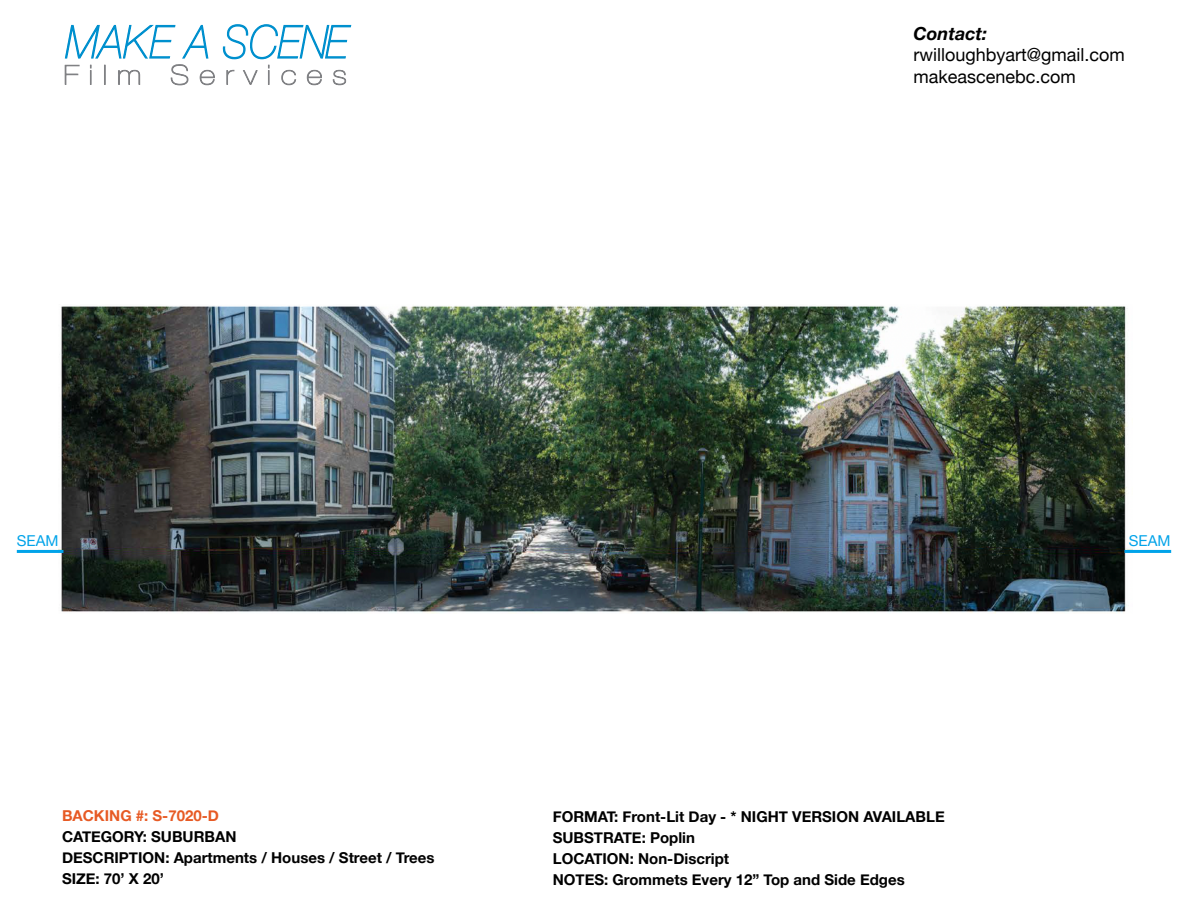
<style>
.page{position:relative;width:1188px;height:918px;background:#fff}
.page>*{position:absolute;margin:0;border:0;box-sizing:border-box;transform-origin:0 0}
.t1{font:18px/21.6px "Helvetica Neue";color:#000}
.t2{font:italic 700 18px "Helvetica Neue";color:#000}
.t3{font:700 15px/21px "Helvetica Neue";color:#000}
.t4{font:700 15px "Helvetica Neue";color:#e75a24}
.t5{font:15px "Helvetica Neue";color:#01a3e9}
</style>
<div class="page">
<img style="left:59px;top:306px;width:1073px;height:307px">
<svg style="left:64px;top:24px;width:151px;height:62px"></svg>
<svg style="left:222px;top:24px;width:130px;height:62px"></svg>
<hr style="left:17px;top:550px;width:46px;height:3px;background:#01a3e9">
<hr style="left:1125px;top:550px;width:46px;height:3px;background:#01a3e9">
<p class="t2" style="left:914px;top:19px;width:75px">Contact:</p>
<p class="t1" style="left:914px;top:45px;width:213px">rwilloughbyart@gmail.com makeascenebc.com</p>
<p class="t5" style="left:17px;top:530px;width:43px">SEAM</p>
<p class="t4" style="left:62px;top:803px;width:158px">BACKING #: S-7020-D</p>
<p class="t3" style="left:62px;top:826px;width:374px">CATEGORY: SUBURBAN<br>DESCRIPTION: Apartments / Houses / Street / Trees<br>SIZE: 70’ X 20’</p>
<p class="t3" style="left:553px;top:807px;width:393px">FORMAT: Front-Lit Day - * NIGHT VERSION AVAILABLE SUBSTRATE: Poplin<br>LOCATION: Non-Discript<br>NOTES: Grommets Every 12” Top and Side Edges</p>
<p class="t5" style="left:1129px;top:530px;width:43px">SEAM</p>
</div>
